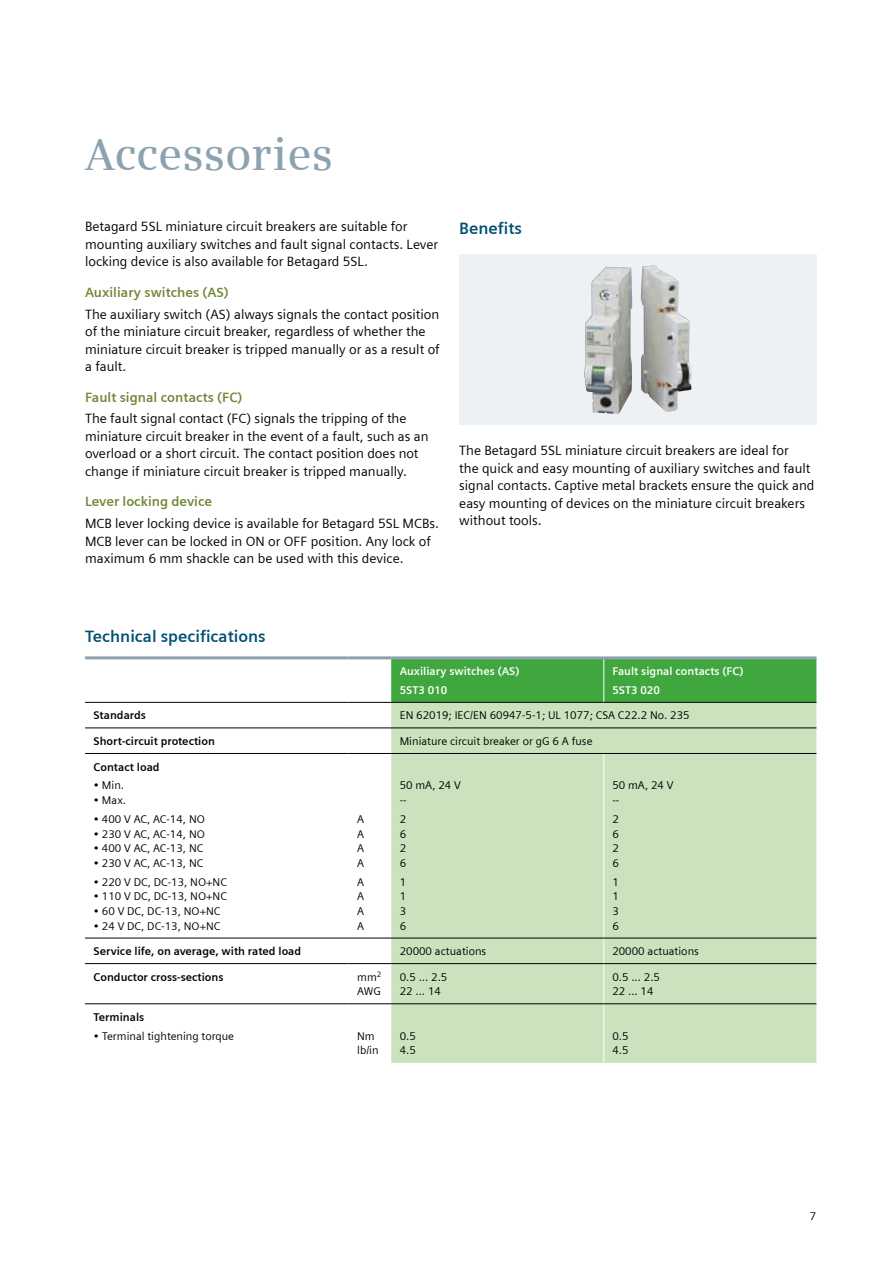
<style>
.page{position:relative;width:893px;height:1263px;background:#fff}
.page>*{position:absolute;margin:0;border:0;box-sizing:border-box;transform-origin:0 0}
.t1{font:600 45px "Siemens Serif";color:#8ca3af}
.t2{font:700 16.5px "Siemens Sans";color:#005074}
.t3{font:13.5px/17.5px "Siemens Sans";color:#000}
.t4{font:700 13.5px "Siemens Sans";color:#718738}
.t5{font:11.25px/14.5px "Siemens Sans";color:#000}
.t6{font:700 11.25px "Siemens Sans";color:#000}
.t7{font:700 11.25px/18.9px "Siemens Sans";color:#fff}
</style>
<div class="page">
<div style="left:459px;top:255px;width:357px;height:170px;background:#edf1f4"></div>
<img style="left:584px;top:266px;width:108px;height:148px">
<div style="left:391px;top:659px;width:425px;height:43px;background:#3fa73d"></div>
<div style="left:391px;top:703px;width:425px;height:360px;background:#cae2be"></div>
<hr style="left:85px;top:656px;width:264px;height:3px;background:#8ca3af">
<hr style="left:349px;top:656px;width:42px;height:3px;background:#8ca3af">
<hr style="left:391px;top:656px;width:213px;height:3px;background:#8ca3af">
<hr style="left:604px;top:656px;width:212px;height:3px;background:#8ca3af">
<hr style="left:603px;top:659px;width:1px;height:43px;background:#fff">
<hr style="left:603px;top:754px;width:1px;height:184px;background:#fff">
<svg style="left:603px;top:939px;width:1px;height:24px"></svg>
<hr style="left:603px;top:964px;width:1px;height:39px;background:#fff">
<hr style="left:603px;top:1004px;width:1px;height:59px;background:#fff">
<hr style="left:85px;top:702px;width:264px;height:1px;background:#000">
<hr style="left:349px;top:702px;width:42px;height:1px;background:#000">
<hr style="left:391px;top:702px;width:213px;height:1px;background:#000">
<hr style="left:604px;top:702px;width:212px;height:1px;background:#000">
<hr style="left:85px;top:727px;width:264px;height:1px;background:#000">
<hr style="left:349px;top:727px;width:42px;height:1px;background:#000">
<hr style="left:391px;top:727px;width:213px;height:1px;background:#000">
<hr style="left:604px;top:727px;width:212px;height:1px;background:#000">
<hr style="left:85px;top:753px;width:264px;height:1px;background:#000">
<hr style="left:349px;top:753px;width:42px;height:1px;background:#000">
<hr style="left:391px;top:753px;width:213px;height:1px;background:#000">
<hr style="left:604px;top:753px;width:212px;height:1px;background:#000">
<hr style="left:85px;top:938px;width:264px;height:1px;background:#000">
<hr style="left:349px;top:938px;width:42px;height:1px;background:#000">
<hr style="left:391px;top:938px;width:213px;height:1px;background:#000">
<hr style="left:604px;top:938px;width:212px;height:1px;background:#000">
<hr style="left:85px;top:963px;width:264px;height:1px;background:#000">
<hr style="left:349px;top:963px;width:42px;height:1px;background:#000">
<hr style="left:391px;top:963px;width:213px;height:1px;background:#000">
<hr style="left:604px;top:963px;width:212px;height:1px;background:#000">
<hr style="left:85px;top:1003px;width:264px;height:1px;background:#000">
<hr style="left:349px;top:1003px;width:42px;height:1px;background:#000">
<hr style="left:391px;top:1003px;width:213px;height:1px;background:#000">
<hr style="left:604px;top:1003px;width:212px;height:1px;background:#000">
<h1 class="t1" style="left:85px;top:128px;width:250px">Accessories</h1>
<p class="t3" style="left:85px;top:218px;width:355px">Betagard 5SL miniature circuit breakers are suitable for mounting auxiliary switches and fault signal contacts. Lever locking device is also available for Betagard 5SL.</p>
<p class="t4" style="left:85px;top:284px;width:145px">Auxiliary switches (AS)</p>
<p class="t3" style="left:85px;top:305px;width:356px">The auxiliary switch (AS) always signals the contact position of the miniature circuit breaker, regardless of whether the miniature circuit breaker is tripped manually or as a result of a fault.</p>
<p class="t4" style="left:85px;top:389px;width:159px">Fault signal contacts (FC)</p>
<p class="t3" style="left:85px;top:410px;width:345px">The fault signal contact (FC) signals the tripping of the miniature circuit breaker in the event of a fault, such as an overload or a short circuit. The contact position does not change if miniature circuit breaker is tripped manually.</p>
<p class="t4" style="left:85px;top:494px;width:129px">Lever locking device</p>
<p class="t3" style="left:85px;top:515px;width:355px">MCB lever locking device is available for Betagard 5SL MCBs.<br>MCB lever can be locked in ON or OFF position. Any lock of maximum 6 mm shackle can be used with this device.</p>
<p class="t2" style="left:459px;top:219px;width:64px">Benefits</p>
<p class="t3" style="left:459px;top:442px;width:357px">The Betagard 5SL miniature circuit breakers are ideal for<br>the quick and easy mounting of auxiliary switches and fault signal contacts. Captive metal brackets ensure the quick and easy mounting of devices on the miniature circuit breakers without tools.</p>
<p class="t2" style="left:85px;top:627px;width:182px">Technical specifications</p>
<p class="t7" style="left:400px;top:662px;width:121px">Auxiliary switches (AS)<br>5ST3 010</p>
<p class="t7" style="left:612px;top:662px;width:133px">Fault signal contacts (FC)<br>5ST3 020</p>
<p class="t6" style="left:94px;top:709px;width:54px">Standards</p>
<p class="t5" style="left:400px;top:708px;width:291px">EN 62019; IEC/EN 60947-5-1; UL 1077; CSA C22.2 No. 235</p>
<p class="t6" style="left:94px;top:735px;width:123px">Short-circuit protection</p>
<p class="t5" style="left:400px;top:734px;width:194px">Miniature circuit breaker or gG 6 A fuse</p>
<p class="t6" style="left:94px;top:760px;width:68px">Contact load</p>
<p class="t5" style="left:94px;top:778px;width:32px">• Min.</p>
<p class="t5" style="left:94px;top:793px;width:34px">• Max.</p>
<p class="t5" style="left:94px;top:812px;width:113px">• 400 V AC, AC-14, NO</p>
<p class="t5" style="left:94px;top:826px;width:113px">• 230 V AC, AC-14, NO</p>
<p class="t5" style="left:94px;top:841px;width:111px">• 400 V AC, AC-13, NC</p>
<p class="t5" style="left:94px;top:856px;width:111px">• 230 V AC, AC-13, NC</p>
<p class="t5" style="left:94px;top:874px;width:135px">• 220 V DC, DC-13, NO+NC</p>
<p class="t5" style="left:94px;top:889px;width:135px">• 110 V DC, DC-13, NO+NC</p>
<p class="t5" style="left:94px;top:904px;width:128px">• 60 V DC, DC-13, NO+NC</p>
<p class="t5" style="left:94px;top:918px;width:128px">• 24 V DC, DC-13, NO+NC</p>
<p class="t5" style="left:612px;top:778px;width:63px">50 mA, 24 V --</p>
<p class="t5" style="left:612px;top:812px;width:8px;text-align:justify">2<br>6<br>2<br>6</p>
<p class="t5" style="left:612px;top:874px;width:8px;text-align:justify">1<br>1<br>3<br>6</p>
<p class="t5" style="left:400px;top:778px;width:63px">50 mA, 24 V --</p>
<p class="t5" style="left:400px;top:812px;width:8px;text-align:justify">2<br>6<br>2<br>6</p>
<p class="t5" style="left:400px;top:874px;width:8px;text-align:justify">1<br>1<br>3<br>6</p>
<p class="t5" style="left:357px;top:812px;width:9px;text-align:justify">A A A A</p>
<p class="t5" style="left:357px;top:874px;width:9px;text-align:justify">A A A A</p>
<p class="t6" style="left:94px;top:945px;width:209px">Service life, on average, with rated load</p>
<p class="t5" style="left:400px;top:944px;width:88px">20000 actuations</p>
<p class="t5" style="left:612px;top:944px;width:88px">20000 actuations</p>
<p class="t6" style="left:94px;top:970px;width:131px">Conductor cross-sections</p>
<p class="t5" style="left:357px;top:969px;width:26px">mm<sup>2<br></sup>AWG</p>
<p class="t5" style="left:400px;top:969px;width:49px">0.5 ... 2.5<br>22 ... 14</p>
<p class="t5" style="left:612px;top:969px;width:49px">0.5 ... 2.5<br>22 ... 14</p>
<p class="t6" style="left:94px;top:1010px;width:52px">Terminals</p>
<p class="t5" style="left:94px;top:1028px;width:142px">• Terminal tightening torque</p>
<p class="t5" style="left:357px;top:1028px;width:23px">Nm lb/in</p>
<p class="t5" style="left:400px;top:1028px;width:18px">0.5<br>4.5</p>
<p class="t5" style="left:612px;top:1028px;width:18px">0.5<br>4.5</p>
<p class="t5" style="left:810px;top:1209px;width:8px">7</p>
</div>
